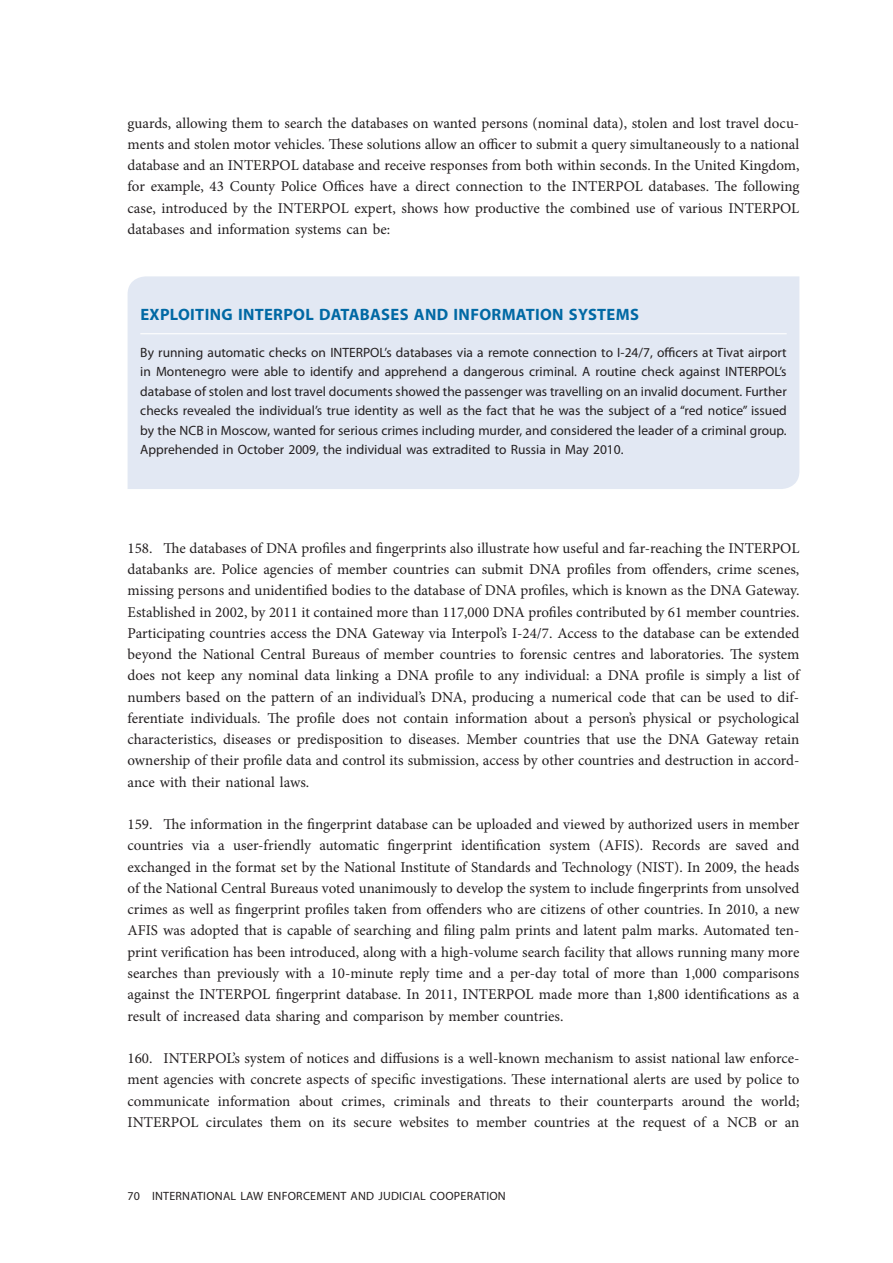
<style>
.page{position:relative;width:893px;height:1263px;background:#fff}
.page>*{position:absolute;margin:0;border:0;box-sizing:border-box;transform-origin:0 0}
.t1{font:700 16.5px "Myriad Pro";letter-spacing:.02em;color:#0169a4}
.t2{font:15px/21.3px "Minion Pro";color:#231f20;text-align:justify}
.t3{font:13.5px/19.5px "Myriad Pro";color:#231f20;text-align:justify}
.t4{font:12px "Myriad Pro";letter-spacing:.02em;color:#231f20}
</style>
<div class="page">
<div style="left:128px;top:276px;width:671px;height:213px;background:#e2e8f3"></div>
<hr style="left:140px;top:333px;width:647px;height:1px;background:#fff">
<p class="t2" style="left:128px;top:112px;width:673px">guards, allowing them to search the databases on wanted persons (nominal data), stolen and lost travel docu&shy;ments and stolen motor vehicles. These solutions allow an officer to submit a query simultaneously to a national database and an INTERPOL database and receive responses from both within seconds. In the United Kingdom, for example, 43 County Police Offices have a direct connection to the INTERPOL databases. The following case, introduced by the INTERPOL expert, shows how productive the combined use of various INTERPOL databases and information systems can be:</p>
<p class="t1" style="left:140px;top:304px;width:500px">EXPLOITING INTERPOL DATABASES AND INFORMATION SYSTEMS</p>
<p class="t3" style="left:140px;top:342px;width:648px">By running automatic checks on INTERPOL’s databases via a remote connection to I-24/7, officers at Tivat airport in Montenegro were able to identify and apprehend a dangerous criminal. A routine check against INTERPOL’s database of stolen and lost travel documents showed the passenger was travelling on an invalid document. Further checks revealed the individual’s true identity as well as the fact that he was the subject of a “red notice” issued by the NCB in Moscow, wanted for serious crimes including murder, and considered the leader of a criminal group.<br>Apprehended in October 2009, the individual was extradited to Russia in May 2010.</p>
<p class="t2" style="left:128px;top:537px;width:673px">158. The databases of DNA profiles and fingerprints also illustrate how useful and far-reaching the INTERPOL databanks are. Police agencies of member countries can submit DNA profiles from offenders, crime scenes, missing persons and unidentified bodies to the database of DNA profiles, which is known as the DNA Gateway.<br>Established in 2002, by 2011 it contained more than 117,000 DNA profiles contributed by 61 member countries.<br>Participating countries access the DNA Gateway via Interpol’s I-24/7. Access to the database can be extended beyond the National Central Bureaus of member countries to forensic centres and laboratories. The system does not keep any nominal data linking a DNA profile to any individual: a DNA profile is simply a list of numbers based on the pattern of an individual’s DNA, producing a numerical code that can be used to dif&shy;ferentiate individuals. The profile does not contain information about a person’s physical or psychological characteristics, diseases or predisposition to diseases. Member countries that use the DNA Gateway retain ownership of their profile data and control its submission, access by other countries and destruction in accord&shy;ance with their national laws.</p>
<p class="t2" style="left:128px;top:814px;width:673px">159. The information in the fingerprint database can be uploaded and viewed by authorized users in member countries via a user-friendly automatic fingerprint identification system (AFIS). Records are saved and exchanged in the format set by the National Institute of Standards and Technology (NIST). In 2009, the heads of the National Central Bureaus voted unanimously to develop the system to include fingerprints from unsolved crimes as well as fingerprint profiles taken from offenders who are citizens of other countries. In 2010, a new AFIS was adopted that is capable of searching and filing palm prints and latent palm marks. Automated ten&shy;print verification has been introduced, along with a high-volume search facility that allows running many more searches than previously with a 10-minute reply time and a per-day total of more than 1,000 comparisons against the INTERPOL fingerprint database. In 2011, INTERPOL made more than 1,800 identifications as a result of increased data sharing and comparison by member countries.</p>
<p class="t2" style="left:128px;top:1048px;width:673px">160. INTERPOL’s system of notices and diffusions is a well-known mechanism to assist national law enforce&shy;ment agencies with concrete aspects of specific investigations. These international alerts are used by police to communicate information about crimes, criminals and threats to their counterparts around the world; INTERPOL circulates them on its secure websites to member countries at the request of a NCB or an</p>
<p class="t4" style="left:128px;top:1188px;width:380px">70 INTERNATIONAL LAW ENFORCEMENT AND JUDICIAL COOPERATION</p>
</div>
